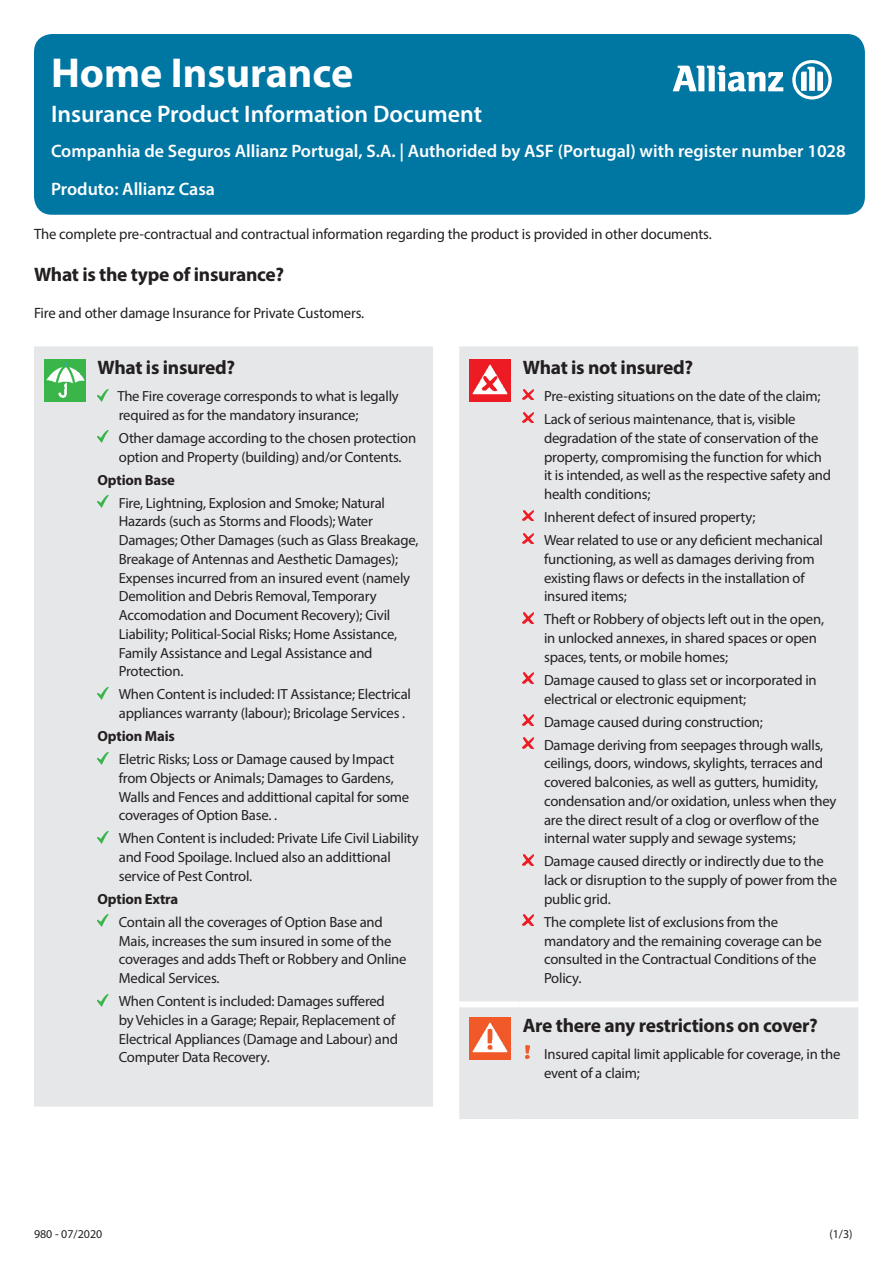
<style>
.page{position:relative;width:893px;height:1263px;background:#fff}
.page>*{position:absolute;margin:0;border:0;box-sizing:border-box;transform-origin:0 0}
.Form_title{font:700 42px "Myriad Pro";color:#fff}
.Form_sub_title{font:600 24px "Myriad Pro";color:#fff}
.Cover_subhead{font:700 19.5px "Myriad Pro";letter-spacing:-.015em;color:#231f20}
.Form_intro{font:700 19.5px "Myriad Pro";letter-spacing:-.015em;color:#231f20}
.Company_Product_head{font:600 18px "Myriad Pro";color:#fff}
.Form_intro-2{font:15px "Myriad Pro";letter-spacing:-.01em;color:#231f20}
.Covered_bullets{font:14.7px/18.8px "Myriad Pro";letter-spacing:-.015em;color:#231f20}
.Covered_bullets-2{font:700 14.7px "Myriad Pro";letter-spacing:-.015em;color:#231f20}
.t1{font:12px "Myriad Pro";color:#231f20}
</style>
<div class="page">
<div style="left:34px;top:34px;width:831px;height:181px;background:#0076a3;border-radius:18px"></div>
<svg style="left:673px;top:65px;width:110px;height:27px"></svg>
<svg style="left:792px;top:60px;width:40px;height:39px"></svg>
<div style="left:34px;top:346px;width:399px;height:761px;background:#e6e7e9"></div>
<img style="left:45px;top:359px;width:41px;height:43px">
<svg style="left:98px;top:389px;width:10px;height:12px"></svg>
<svg style="left:98px;top:431px;width:10px;height:12px"></svg>
<svg style="left:98px;top:496px;width:10px;height:11px"></svg>
<svg style="left:98px;top:687px;width:10px;height:12px"></svg>
<svg style="left:98px;top:752px;width:10px;height:12px"></svg>
<svg style="left:98px;top:831px;width:10px;height:12px"></svg>
<svg style="left:98px;top:915px;width:10px;height:12px"></svg>
<svg style="left:98px;top:994px;width:10px;height:12px"></svg>
<div style="left:459px;top:346px;width:399px;height:773px;background:#e6e7e9"></div>
<div style="left:459px;top:1001px;width:60px;height:6px;background:#fff"></div>
<div style="left:519px;top:1001px;width:339px;height:6px;background:#fff"></div>
<img style="left:470px;top:359px;width:41px;height:43px">
<svg style="left:523px;top:389px;width:11px;height:11px"></svg>
<svg style="left:523px;top:412px;width:11px;height:11px"></svg>
<svg style="left:523px;top:510px;width:11px;height:11px"></svg>
<svg style="left:523px;top:533px;width:11px;height:11px"></svg>
<svg style="left:523px;top:612px;width:11px;height:11px"></svg>
<svg style="left:523px;top:673px;width:11px;height:11px"></svg>
<svg style="left:523px;top:715px;width:11px;height:10px"></svg>
<svg style="left:523px;top:738px;width:11px;height:10px"></svg>
<svg style="left:523px;top:854px;width:11px;height:11px"></svg>
<svg style="left:523px;top:915px;width:11px;height:11px"></svg>
<img style="left:470px;top:1017px;width:41px;height:43px">
<svg style="left:526px;top:1046px;width:3px;height:13px"></svg>
<p class="Form_title" style="left:51px;top:45px;width:304px">Home Insurance</p>
<p class="Form_sub_title" style="left:51px;top:99px;width:433px">Insurance Product Information Document</p>
<p class="Company_Product_head" style="left:51px;top:139px;width:796px">Companhia de Seguros Allianz Portugal, S.A. | Authorided by ASF (Portugal) with register number 1028</p>
<p class="Company_Product_head" style="left:51px;top:177px;width:165px">Produto: Allianz Casa</p>
<p class="Form_intro-2" style="left:34px;top:225px;width:679px">The complete pre-contractual and contractual information regarding the product is provided in other documents.</p>
<p class="Form_intro" style="left:34px;top:262px;width:252px">What is the type of insurance?</p>
<p class="Form_intro-2" style="left:34px;top:304px;width:332px">Fire and other damage Insurance for Private Customers.</p>
<p class="Cover_subhead" style="left:98px;top:354px;width:139px">What is insured?</p>
<p class="Covered_bullets" style="left:117px;top:386px;width:283px">The Fire coverage corresponds to what is legally required as for the mandatory insurance;</p>
<p class="Covered_bullets" style="left:119px;top:428px;width:299px">Other damage according to the chosen protection option and Property (building) and/or Contents.</p>
<p class="Covered_bullets-2" style="left:98px;top:470px;width:79px">Option Base</p>
<p class="Covered_bullets" style="left:119px;top:493px;width:301px">Fire, Lightning, Explosion and Smoke; Natural Hazards (such as Storms and Floods); Water Damages; Other Damages (such as Glass Breakage, Breakage of Antennas and Aesthetic Damages); Expenses incurred from an insured event (namely Demolition and Debris Removal, Temporary Accomodation and Document Recovery); Civil Liability; Political-Social Risks; Home Assistance, Family Assistance and Legal Assistance and Protection.</p>
<p class="Covered_bullets" style="left:119px;top:685px;width:294px">When Content is included: IT Assistance; Electrical appliances warranty (labour); Bricolage Services .</p>
<p class="Covered_bullets-2" style="left:98px;top:726px;width:79px">Option Mais</p>
<p class="Covered_bullets" style="left:119px;top:749px;width:292px">Eletric Risks; Loss or Damage caused by Impact from Objects or Animals; Damages to Gardens, Walls and Fences and addittional capital for some coverages of Option Base. .</p>
<p class="Covered_bullets" style="left:119px;top:829px;width:301px">When Content is included: Private Life Civil Liability and Food Spoilage. Inclued also an addittional service of Pest Control.</p>
<p class="Covered_bullets-2" style="left:98px;top:889px;width:82px">Option Extra</p>
<p class="Covered_bullets" style="left:119px;top:912px;width:289px">Contain all the coverages of Option Base and Mais, increases the sum insured in some of the coverages and adds Theft or Robbery and Online Medical Services.</p>
<p class="Covered_bullets" style="left:119px;top:991px;width:281px">When Content is included: Damages suffered by Vehicles in a Garage; Repair, Replacement of Electrical Appliances (Damage and Labour) and Computer Data Recovery.</p>
<p class="Cover_subhead" style="left:523px;top:354px;width:172px">What is not insured?</p>
<p class="Covered_bullets" style="left:544px;top:386px;width:278px">Pre-existing situations on the date of the claim;</p>
<p class="Covered_bullets" style="left:544px;top:409px;width:289px">Lack of serious maintenance, that is, visible degradation of the state of conservation of the property, compromising the function for which it is intended, as well as the respective safety and health conditions;</p>
<p class="Covered_bullets" style="left:544px;top:507px;width:213px">Inherent defect of insured property;</p>
<p class="Covered_bullets" style="left:544px;top:530px;width:280px">Wear related to use or any deficient mechanical functioning, as well as damages deriving from existing flaws or defects in the installation of insured items;</p>
<p class="Covered_bullets" style="left:544px;top:610px;width:281px">Theft or Robbery of objects left out in the open, in unlocked annexes, in shared spaces or open spaces, tents, or mobile homes;</p>
<p class="Covered_bullets" style="left:544px;top:670px;width:274px">Damage caused to glass set or incorporated in electrical or electronic equipment;</p>
<p class="Covered_bullets" style="left:544px;top:712px;width:220px">Damage caused during construction;</p>
<p class="Covered_bullets" style="left:544px;top:735px;width:294px">Damage deriving from seepages through walls, ceilings, doors, windows, skylights, terraces and covered balconies, as well as gutters, humidity, condensation and/or oxidation, unless when they are the direct result of a clog or overflow of the internal water supply and sewage systems;</p>
<p class="Covered_bullets" style="left:544px;top:852px;width:295px">Damage caused directly or indirectly due to the lack or disruption to the supply of power from the public grid.</p>
<p class="Covered_bullets" style="left:544px;top:912px;width:279px">The complete list of exclusions from the mandatory and the remaining coverage can be consulted in the Contractual Conditions of the Policy.</p>
<p class="Cover_subhead" style="left:523px;top:1012px;width:297px">Are there any restrictions on cover?</p>
<p class="Covered_bullets" style="left:544px;top:1044px;width:298px">Insured capital limit applicable for coverage, in the event of a claim;</p>
<p class="t1" style="left:34px;top:1226px;width:70px">980 - 07/2020</p>
<p class="t1" style="left:829px;top:1226px;width:25px">(1/3)</p>
</div>
